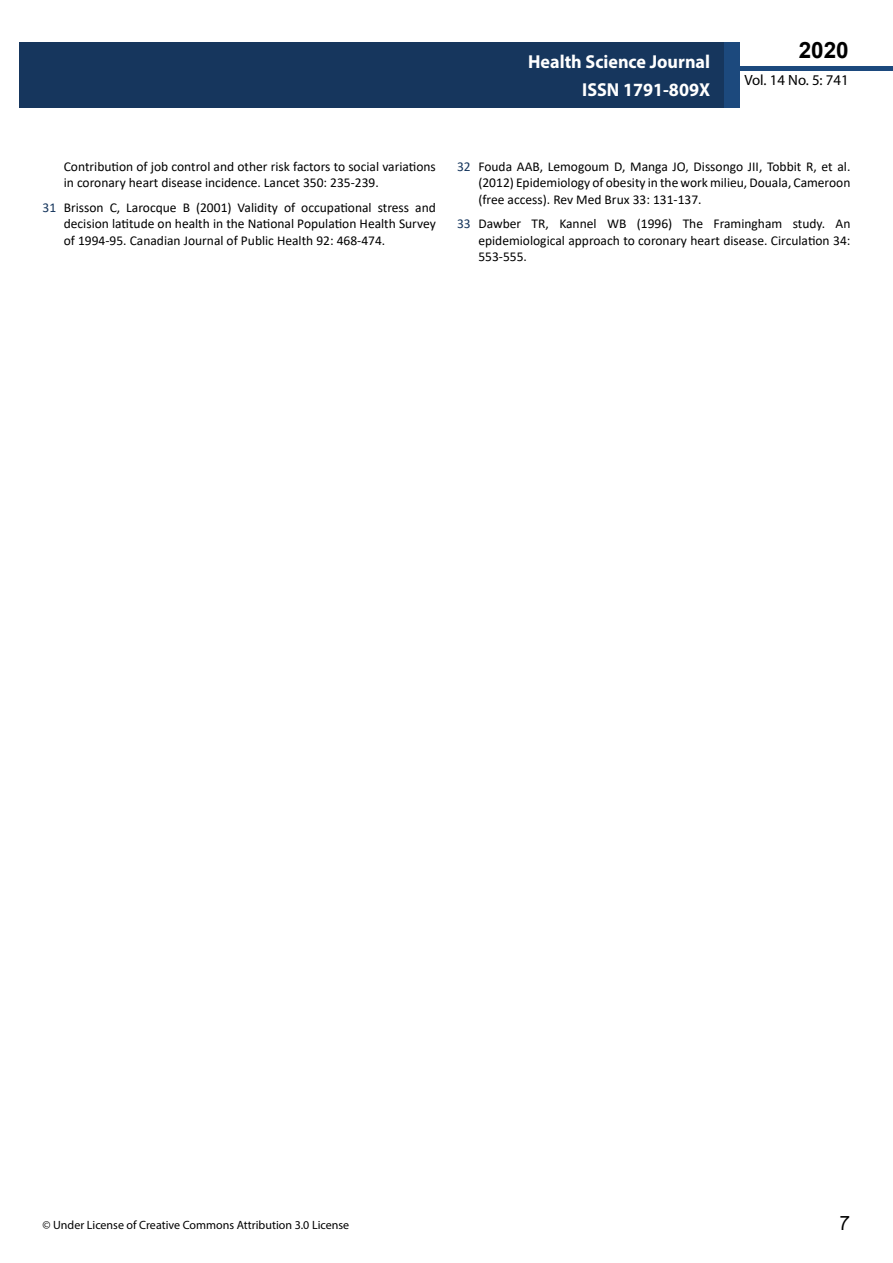
<style>
.page{position:relative;width:893px;height:1263px;background:#fff}
.page>*{position:absolute;margin:0;border:0;box-sizing:border-box;transform-origin:0 0}
.t1{font:25.5px "Tunga";color:#000}
.t2{font:700 22.5px "Arial";color:#000}
.t3{font:700 18.75px/27.2px "Myriad Pro";color:#fff;text-align:right;scale:.96 1}
.t4{font:14.85px "Myriad Pro";color:#000}
.t5{font:13.5px/16.2px "Calibri";color:#000;text-align:justify}
.t6{font:12px "Myriad Pro";color:#000}
.s1{color:#16365d}
</style>
<div class="page">
<div style="left:722px;top:66px;width:171px;height:5px;background:#1c497d"></div>
<div style="left:19px;top:42px;width:706px;height:66px;background:#16365d"></div>
<div style="left:725px;top:42px;width:15px;height:66px;background:#1c497d"></div>
<h3 class="t3" style="left:528px;top:48px;width:191px">Health Science Journal<br>ISSN 1791-809X</h3>
<h2 class="t2" style="left:799px;top:35px;width:52px">2020</h2>
<p class="t4" style="left:744px;top:71px;width:106px">Vol. 14 No. 5: 741</p>
<p class="t5" style="left:64px;top:158px;width:374px">Contribution of job control and other risk factors to social variations in coronary heart disease incidence. Lancet 350: 235-239.</p>
<p class="t5" style="left:64px;top:199px;width:374px;text-indent:-21px"><span class="s1">31</span> Brisson C, Larocque B (2001) Validity of occupational stress and decision latitude on health in the National Population Health Survey of 1994-95. Canadian Journal of Public Health 92: 468-474.</p>
<p class="t5" style="left:478px;top:158px;width:374px;text-indent:-21px"><span class="s1">32</span> Fouda AAB, Lemogoum D, Manga JO, Dissongo JII, Tobbit R, et al. (2012) Epidemiology of obesity in the work milieu, Douala, Cameroon (free access). Rev Med Brux 33: 131-137.</p>
<p class="t5" style="left:478px;top:215px;width:374px;text-indent:-21px"><span class="s1">33</span> Dawber TR, Kannel WB (1996) The Framingham study. An epidemiological approach to coronary heart disease. Circulation 34:<br>553-555.</p>
<p class="t6" style="left:43px;top:1218px;width:308px">© Under License of Creative Commons Attribution 3.0 License</p>
<h1 class="t1" style="left:839px;top:1206px;width:11px">7</h1>
</div>
